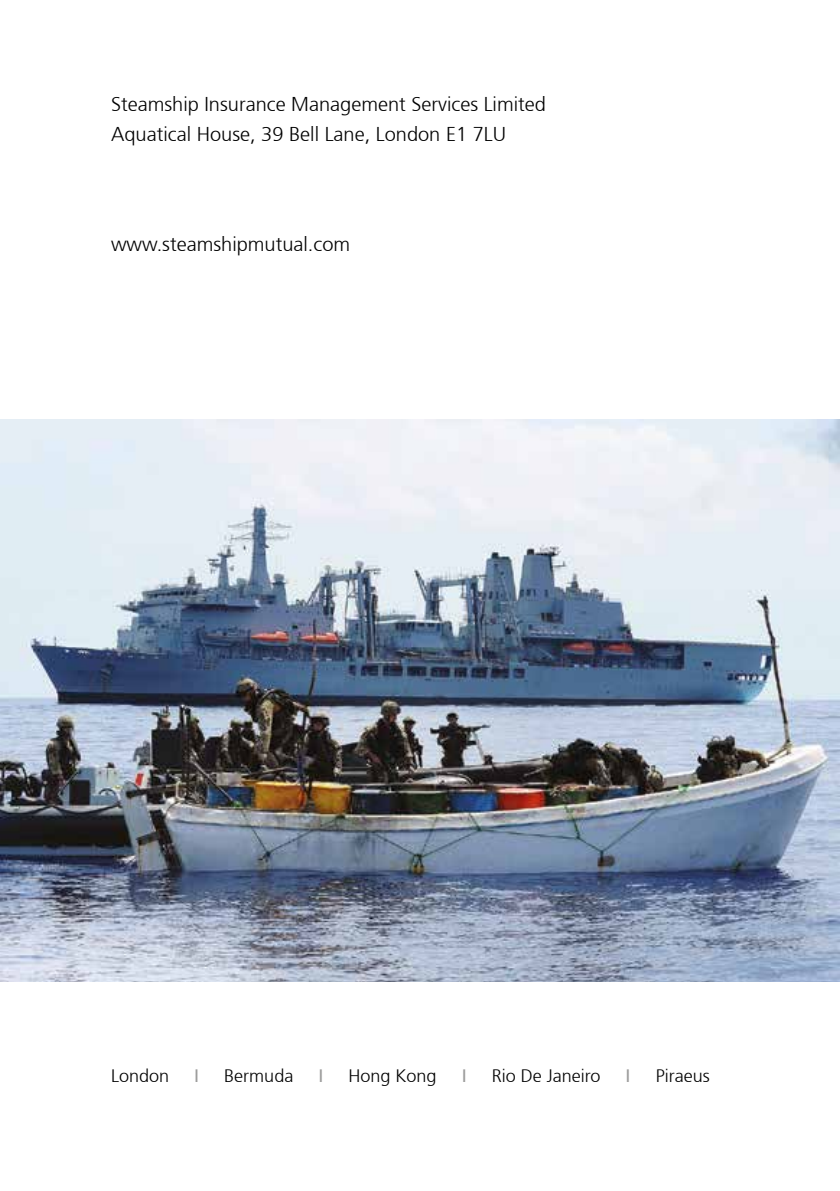
<style>
.page{position:relative;width:840px;height:1191px;background:#fff}
.page>*{position:absolute;margin:0;border:0;box-sizing:border-box;transform-origin:0 0}
.t1{font:300 20px/29.6px "Frutiger";color:#000}
.t2{font:300 18px "Frutiger";color:#000}
.t3{font:18px "Frutiger";color:#9d9d9c}
</style>
<div class="page">
<img style="left:0;top:419px;width:839px;height:562px">
<p class="t1" style="left:111px;top:90px;width:436px">Steamship Insurance Management Services Limited<br>Aquatical House, 39 Bell Lane, London E1 7LU</p>
<p class="t1" style="left:111px;top:229px;width:240px">www.steamshipmutual.com</p>
<p class="t2" style="left:111px;top:1065px;width:60px">London</p>
<p class="t3" style="left:194px;top:1065px;width:7px">I</p>
<p class="t2" style="left:224px;top:1065px;width:71px">Bermuda</p>
<p class="t3" style="left:318px;top:1065px;width:7px">I</p>
<p class="t2" style="left:348px;top:1065px;width:90px">Hong Kong</p>
<p class="t3" style="left:461px;top:1065px;width:7px">I</p>
<p class="t2" style="left:491px;top:1065px;width:110px">Rio De Janeiro</p>
<p class="t3" style="left:625px;top:1065px;width:7px">I</p>
<p class="t2" style="left:655px;top:1065px;width:55px">Piraeus</p>
</div>
